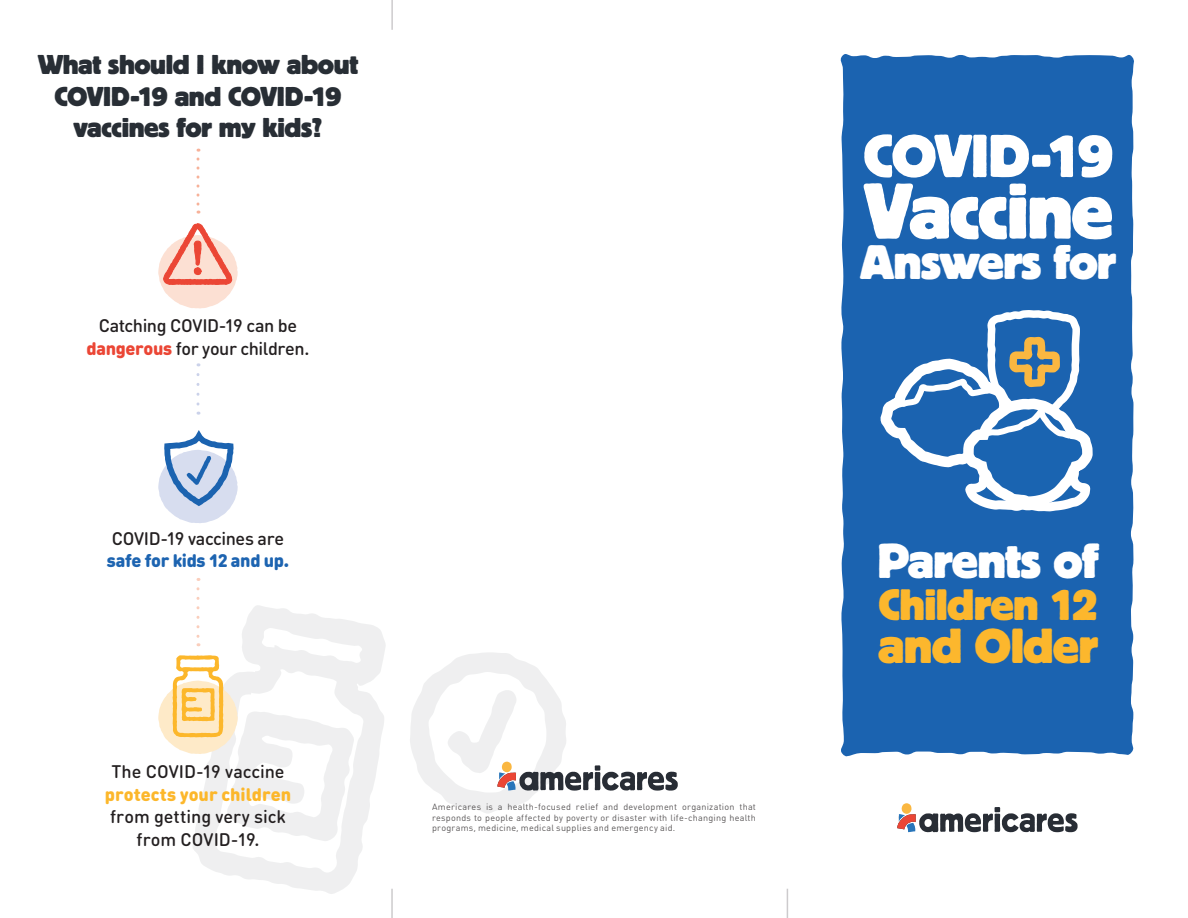
<style>
.page{position:relative;width:1188px;height:918px;background:#fff}
.page>*{position:absolute;margin:0;border:0;box-sizing:border-box;transform-origin:0 0}
.t1{font:700 78px "Block Berthold BQ";letter-spacing:-.02em;color:#fff}
.t2{font:700 60px "Block Berthold BQ";letter-spacing:-.03em;color:#fff}
.t3{font:700 48.75px "Block Berthold BQ";letter-spacing:-.015em;color:#fff}
.t4{font:700 48.75px "Block Berthold BQ";letter-spacing:-.015em;color:#fcb72d}
.t5{font:700 48px "Block Berthold BQ";letter-spacing:-.02em;color:#fff}
.t6{font:700 43.5px "Block Berthold BQ";letter-spacing:-.015em;color:#fcb72d}
.t7{font:700 27px/31.5px "Block Berthold BQ";letter-spacing:-.02em;color:#282e35;text-align:center}
.t8{font:500 18px/22.5px "DIN Round Pro";letter-spacing:-.01em;color:#231f20;text-align:center}
.t9{font:9px/10.5px "DIN Round Pro";letter-spacing:.025em;color:#231f20;text-align:justify}
.s1{font-weight:900;color:#eb4635}
.s2{font-weight:900;color:#1d64b1}
.s3{font-weight:900;color:#fcb72b}
</style>
<div class="page">
<svg style="left:193px;top:605px;width:193px;height:289px"></svg>
<div style="left:840px;top:54px;width:294px;height:703px;background:#1b63b0"></div>
<svg style="left:410px;top:653px;width:268px;height:160px"></svg>
<svg style="left:897px;top:803px;width:181px;height:29px"></svg>
<svg style="left:196px;top:159px;width:4px;height:55px"></svg>
<svg style="left:196px;top:375px;width:4px;height:40px"></svg>
<svg style="left:196px;top:589px;width:4px;height:57px"></svg>
<hr style="left:391px;top:0;width:2px;height:30px;background:#cdcbcd">
<hr style="left:391px;top:889px;width:2px;height:29px;background:#cdcbcd">
<svg style="left:787px;top:889px;width:1px;height:29px"></svg>
<svg style="left:158px;top:655px;width:196px;height:187px"></svg>
<svg style="left:158px;top:430px;width:80px;height:93px"></svg>
<svg style="left:158px;top:223px;width:80px;height:85px"></svg>
<svg style="left:873px;top:306px;width:228px;height:210px"></svg>
<p class="t7" style="left:38px;top:50px;width:322px">What should I know about<br>COVID-19 and COVID-19 vaccines for my kids?</p>
<p class="t8" style="left:87px;top:314px;width:224px">Catching COVID-19 can be <span class="s1">dangerous</span> for your children.</p>
<p class="t8" style="left:107px;top:526px;width:184px;text-align:left">COVID-19 vaccines are <span class="s2">safe for kids 12 and up.</span></p>
<p class="t8" style="left:105px;top:760px;width:188px">The COVID-19 vaccine <span class="s3">protects your children </span>from getting very sick from COVID-19.</p>
<p class="t9" style="left:432px;top:802px;width:326px">Americares is a health-focused relief and development organization that responds to people affected by poverty or disaster with life-changing health programs, medicine, medical supplies and emergency aid.</p>
<p class="t2" style="left:863px;top:123px;width:251px">COVID-19</p>
<p class="t1" style="left:863px;top:168px;width:251px">Vaccine</p>
<p class="t5" style="left:860px;top:236px;width:258px">Answers for</p>
<p class="t3" style="left:878px;top:534px;width:223px">Parents of</p>
<p class="t6" style="left:879px;top:580px;width:221px">Children 12</p>
<p class="t4" style="left:878px;top:619px;width:221px">and Older</p>
</div>
